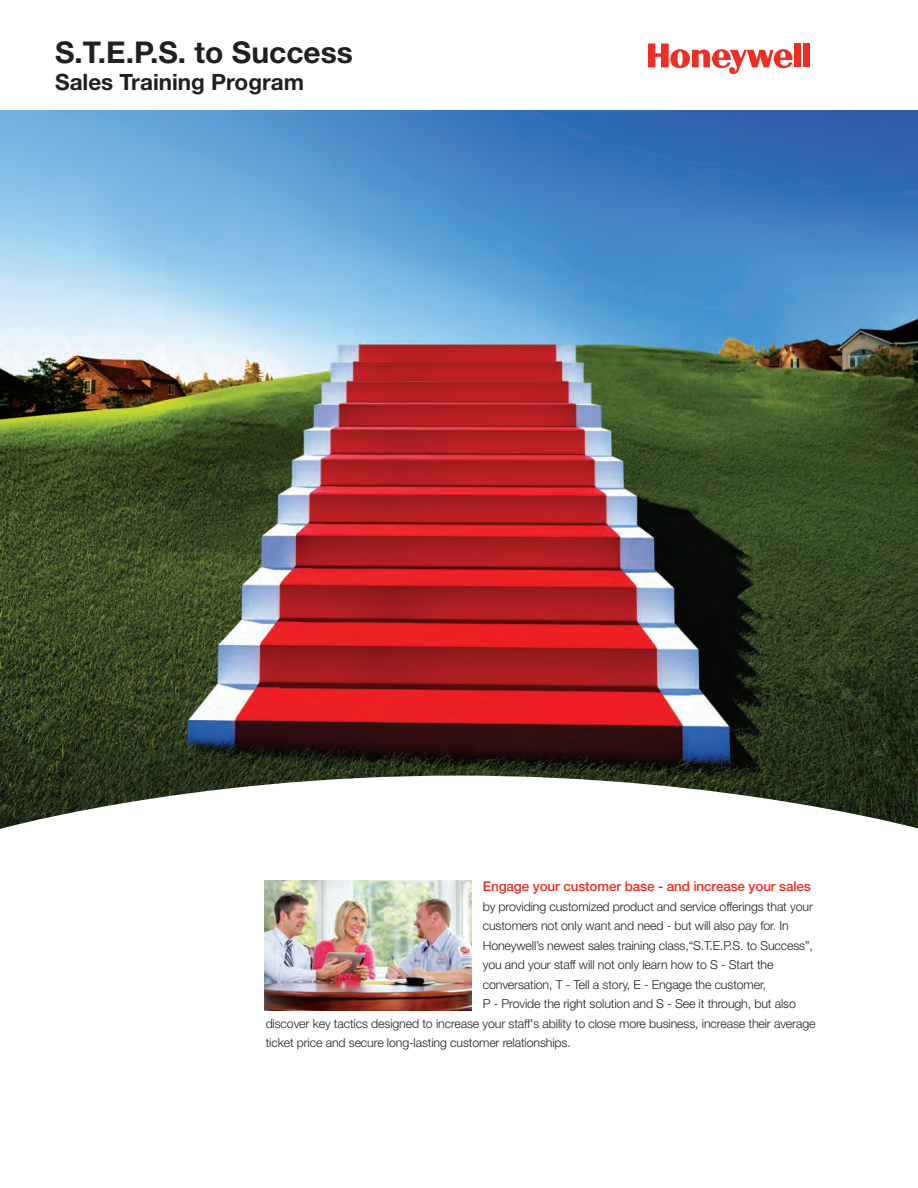
<style>
.page{position:relative;width:918px;height:1188px;background:#fff}
.page>*{position:absolute;margin:0;border:0;box-sizing:border-box;transform-origin:0 0}
.t1{font:700 30px "Helvetica Neue LT Std";color:#231f20}
.t2{font:700 22.5px "Helvetica Neue LT Std";color:#231f20}
.t3{font:500 13.5px "Helvetica Neue";letter-spacing:-.01em;color:#ee2e22}
.t4{font:300 12.3px "Helvetica Neue";letter-spacing:-.01em;color:#231f20}
</style>
<div class="page">
<img style="left:0;top:110px;width:918px;height:666px">
<div style="left:794px;top:44px;width:7px;height:23px;background:#ee2e22"></div>
<div style="left:803px;top:44px;width:7px;height:23px;background:#ee2e22"></div>
<svg style="left:648px;top:44px;width:145px;height:30px"></svg>
<svg style="left:0;top:776px;width:918px;height:235px"></svg>
<img style="left:265px;top:881px;width:206px;height:130px">
<h1 class="t1" style="left:55px;top:34px;width:299px">S.T.E.P.S. to Success</h1>
<h2 class="t2" style="left:55px;top:68px;width:251px">Sales Training Program</h2>
<p class="t3" style="left:483px;top:878px;width:330px">Engage your customer base - and increase your sales</p>
<p class="t4" style="left:483px;top:899px;width:332px">by providing customized product and service offerings that your</p>
<p class="t4" style="left:483px;top:918px;width:308px">customers not only want and need - but will also pay for. In</p>
<p class="t4" style="left:483px;top:938px;width:332px">Honeywell’s newest sales training class,“S.T.E.P.S. to Success”,</p>
<p class="t4" style="left:483px;top:957px;width:292px">you and your staff will not only learn how to S - Start the</p>
<p class="t4" style="left:483px;top:977px;width:285px">conversation, T - Tell a story, E - Engage the customer,</p>
<p class="t4" style="left:483px;top:996px;width:315px">P - Provide the right solution and S - See it through, but also</p>
<p class="t4" style="left:266px;top:1016px;width:551px">discover key tactics designed to increase your staff's ability to close more business, increase their average</p>
<p class="t4" style="left:266px;top:1035px;width:307px">ticket price and secure long-lasting customer relationships.</p>
</div>
